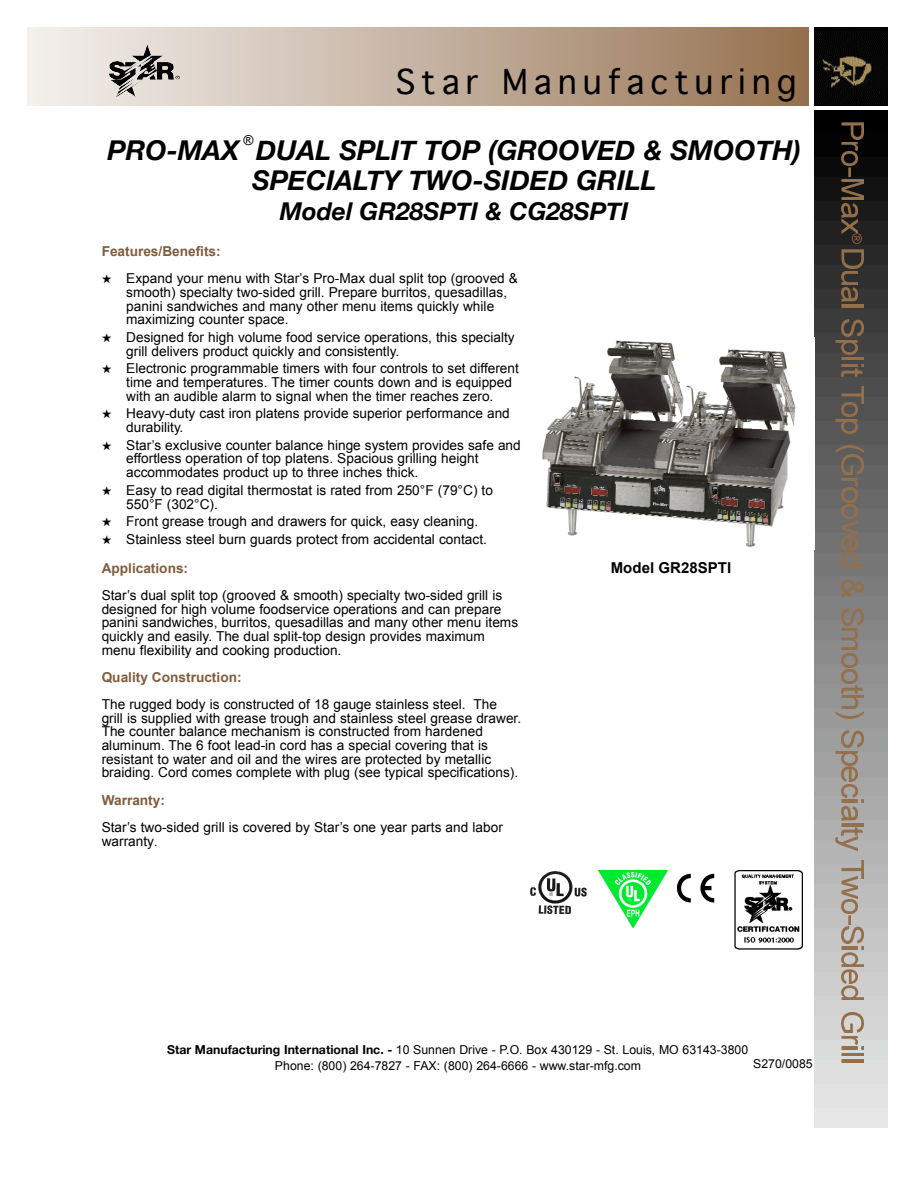
<style>
.page{position:relative;width:918px;height:1188px;background:#fff}
.page>*{position:absolute;margin:0;border:0;box-sizing:border-box;transform-origin:0 0}
.t1{font:32.7px "Geneva";letter-spacing:.175em;color:#000}
.t2{font:italic 700 27.3px/30.2px "Helvetica Neue";color:#000;text-align:center}
.t3{font:italic 700 24.6px "Helvetica Neue";color:#000}
.t4{font:700 15px "Arial";color:#000}
.t5{font:13.65px/13.6px "Arial";color:#000}
.t6{font:700 13.65px "Arial";color:#815c3c}
.t7{font:12.3px "Arial";color:#000}
.s1{font-weight:700;color:#815c3c}
.s2{font-size:12.3px}
.s3{font-family:"Helvetica Neue";font-weight:700}
</style>
<div class="page">
<img style="left:27px;top:28px;width:782px;height:77px">
<div style="left:814px;top:28px;width:74px;height:77px;background:#000"></div>
<img style="left:814px;top:32px;width:74px;height:73px">
<img style="left:814px;top:111px;width:74px;height:1017px">
<img style="left:835px;top:122px;width:28px;height:17px">
<img style="left:835px;top:142px;width:23px;height:24px">
<img style="left:835px;top:168px;width:16px;height:8px">
<img style="left:835px;top:179px;width:28px;height:21px">
<img style="left:835px;top:204px;width:23px;height:29px">
<img style="left:835px;top:250px;width:28px;height:18px">
<img style="left:835px;top:271px;width:22px;height:13px">
<img style="left:835px;top:287px;width:23px;height:15px">
<img style="left:835px;top:305px;width:28px;height:2px">
<img style="left:835px;top:320px;width:29px;height:17px">
<img style="left:835px;top:341px;width:23px;height:13px">
<img style="left:835px;top:357px;width:28px;height:3px">
<img style="left:835px;top:364px;width:28px;height:3px">
<img style="left:835px;top:369px;width:28px;height:8px">
<img style="left:835px;top:386px;width:28px;height:18px">
<img style="left:835px;top:402px;width:23px;height:14px">
<img style="left:835px;top:419px;width:23px;height:14px">
<img style="left:835px;top:445px;width:28px;height:8px">
<img style="left:835px;top:455px;width:29px;height:20px">
<img style="left:835px;top:478px;width:23px;height:24px">
<img style="left:835px;top:505px;width:23px;height:29px">
<img style="left:835px;top:536px;width:23px;height:15px">
<img style="left:835px;top:552px;width:28px;height:15px">
<img style="left:835px;top:579px;width:29px;height:18px">
<img style="left:835px;top:608px;width:29px;height:17px">
<img style="left:835px;top:629px;width:23px;height:21px">
<img style="left:835px;top:653px;width:23px;height:14px">
<img style="left:835px;top:670px;width:23px;height:14px">
<img style="left:835px;top:685px;width:28px;height:8px">
<img style="left:835px;top:696px;width:28px;height:12px">
<img style="left:835px;top:711px;width:28px;height:8px">
<img style="left:835px;top:731px;width:29px;height:17px">
<img style="left:835px;top:751px;width:23px;height:14px">
<img style="left:835px;top:767px;width:23px;height:14px">
<img style="left:835px;top:784px;width:23px;height:14px">
<img style="left:835px;top:800px;width:28px;height:2px">
<img style="left:835px;top:806px;width:23px;height:14px">
<img style="left:835px;top:823px;width:28px;height:3px">
<img style="left:835px;top:828px;width:28px;height:8px">
<img style="left:835px;top:837px;width:22px;height:13px">
<img style="left:835px;top:861px;width:28px;height:17px">
<img style="left:835px;top:877px;width:22px;height:21px">
<img style="left:835px;top:900px;width:23px;height:14px">
<img style="left:835px;top:916px;width:16px;height:8px">
<img style="left:835px;top:926px;width:29px;height:17px">
<img style="left:835px;top:947px;width:28px;height:3px">
<img style="left:835px;top:952px;width:28px;height:15px">
<img style="left:835px;top:969px;width:23px;height:15px">
<img style="left:835px;top:986px;width:28px;height:14px">
<img style="left:835px;top:1012px;width:29px;height:21px">
<img style="left:835px;top:1036px;width:23px;height:9px">
<img style="left:835px;top:1046px;width:28px;height:3px">
<img style="left:835px;top:1053px;width:28px;height:3px">
<img style="left:835px;top:1060px;width:28px;height:2px">
<img style="left:132px;top:45px;width:42px;height:29px">
<img style="left:599px;top:870px;width:68px;height:57px">
<img style="left:530px;top:871px;width:57px;height:44px">
<img style="left:676px;top:873px;width:39px;height:30px">
<svg style="left:734px;top:871px;width:67px;height:79px"></svg>
<img style="left:735px;top:870px;width:68px;height:79px">
<svg style="left:849px;top:233px;width:13px;height:11px"></svg>
<img style="left:542px;top:340px;width:254px;height:207px">
<h1 class="t1" style="left:396px;top:61px;width:403px">Star Manufacturing</h1>
<p class="t5" style="left:244px;top:134px;width:12px">®</p>
<h2 class="t2" style="left:108px;top:134px;width:695px">PRO-MAX DUAL SPLIT TOP (GROOVED &amp; SMOOTH)<br>SPECIALTY TWO-SIDED GRILL</h2>
<h3 class="t3" style="left:280px;top:196px;width:350px">Model GR28SPTI &amp; CG28SPTI</h3>
<p class="t6" style="left:102px;top:244px;width:121px">Features/Benefits:</p>
<p class="t5" style="left:126px;top:272px;width:393px;text-indent:-25px">★ Expand your menu with Star’s Pro-Max dual split top (grooved &amp; smooth) specialty two-sided grill. Prepare burritos, quesadillas, panini sandwiches and many other menu items quickly while maximizing counter space.</p>
<p class="t5" style="left:126px;top:330px;width:390px;text-indent:-25px">★ Designed for high volume food service operations, this specialty grill delivers product quickly and consistently.</p>
<p class="t5" style="left:126px;top:362px;width:394px;text-indent:-25px">★ Electronic programmable timers with four controls to set different time and temperatures. The timer counts down and is equipped with an audible alarm to signal when the timer reaches zero.</p>
<p class="t5" style="left:126px;top:407px;width:385px;text-indent:-25px">★ Heavy-duty cast iron platens provide superior performance and durability.</p>
<p class="t5" style="left:126px;top:438px;width:396px;text-indent:-25px">★ Star’s exclusive counter balance hinge system provides safe and effortless operation of top platens. Spacious grilling height accommodates product up to three inches thick.</p>
<p class="t5" style="left:126px;top:483px;width:368px;text-indent:-25px">★ Easy to read digital thermostat is rated from 250°F (79°C) to<br>550°F (302°C).</p>
<p class="t5" style="left:102px;top:515px;width:378px">★ Front grease trough and drawers for quick, easy cleaning.</p>
<p class="t5" style="left:102px;top:525px;width:387px;line-height:28.8px">★ Stainless steel burn guards protect from accidental contact.<br><span class="s1">Applications:</span></p>
<p class="t5" style="left:102px;top:588px;width:418px">Star’s dual split top (grooved &amp; smooth) specialty two-sided grill is designed for high volume foodservice operations and can prepare panini sandwiches, burritos, quesadillas and many other menu items quickly and easily. The dual split-top design provides maximum menu flexibility and cooking production.</p>
<p class="t6" style="left:102px;top:670px;width:141px">Quality Construction:</p>
<p class="t5" style="left:102px;top:698px;width:421px">The rugged body is constructed of 18 gauge stainless steel. The grill is supplied with grease trough and stainless steel grease drawer.<br>The counter balance mechanism is constructed from hardened aluminum. The 6 foot lead-in cord has a special covering that is resistant to water and oil and the wires are protected by metallic braiding. Cord comes complete with plug (see typical specifications).</p>
<p class="t6" style="left:102px;top:792px;width:65px">Warranty:</p>
<p class="t5" style="left:102px;top:820px;width:403px">Star’s two-sided grill is covered by Star’s one year parts and labor warranty<span class="s2">.</span></p>
<p class="t4" style="left:611px;top:560px;width:122px">Model GR28SPTI</p>
<p class="t7" style="left:167px;top:1043px;width:583px"><span class="s3">Star Manufacturing International Inc. -</span> 10 Sunnen Drive - P.O. Box 430129 - St. Louis, MO 63143-3800</p>
<p class="t7" style="left:275px;top:1059px;width:367px">Phone: (800) 264-7827 - FAX: (800) 264-6666 - www.star-mfg.com</p>
<p class="t7" style="left:753px;top:1057px;width:61px">S270/0085</p>
</div>
